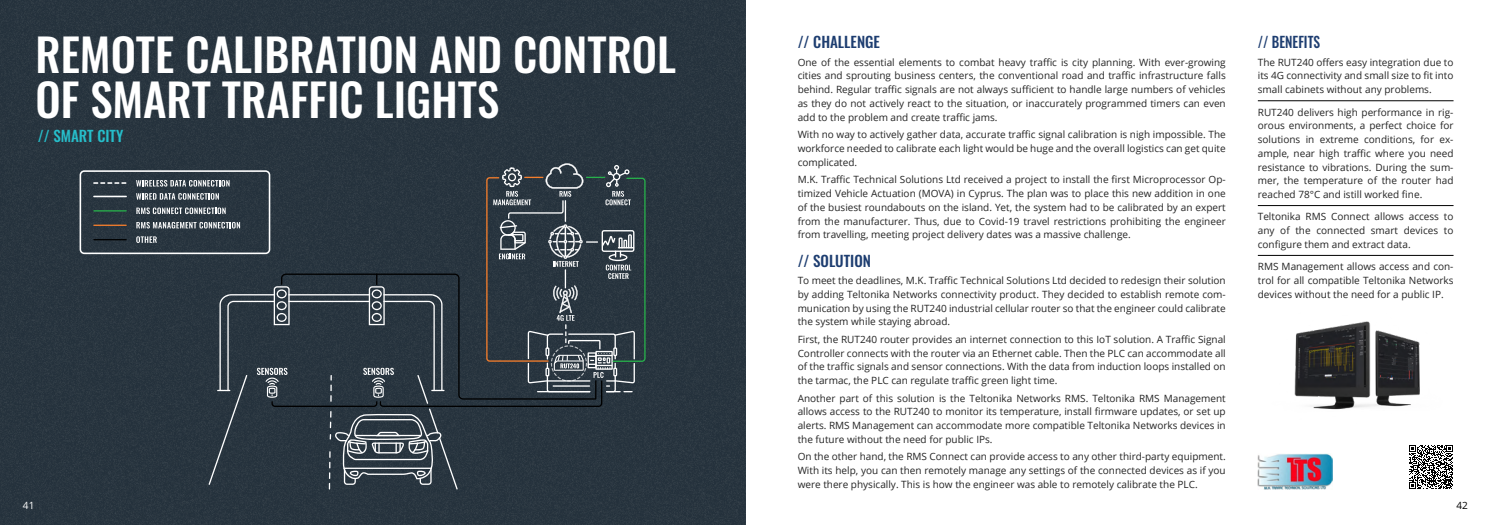
<style>
.page{position:relative;width:1489px;height:525px;background:#fff}
.page>*{position:absolute;margin:0;border:0;box-sizing:border-box;transform-origin:0 0}
.t1{font:500 45px/45px "Oswald";color:#fff}
.t2{font:500 15px "Oswald";color:#1d3d70}
.t3{font:500 15px "Oswald";color:#26beca}
.t4{font:500 15px "Oswald";color:#1d3d70;scale:.9 1}
.t5{font:10px/13.8px "Open Sans";color:#242424;text-align:justify}
.t6{font:10px "Open Sans";color:#fff}
.t7{font:10px "Open Sans";color:#000}
</style>
<div class="page">
<div style="left:0;top:0;width:745px;height:524px;background:#28353f"></div>
<hr style="left:1257px;top:100px;width:196px;height:1px;background:#000">
<hr style="left:1257px;top:205px;width:196px;height:1px;background:#000">
<hr style="left:1257px;top:255px;width:196px;height:1px;background:#000">
<svg style="left:80px;top:163px;width:565px;height:326px;background:#333f48"></svg>
<svg style="left:1409px;top:445px;width:44px;height:44px"></svg>
<img style="left:1257px;top:453px;width:74px;height:36px">
<img style="left:1294px;top:321px;width:126px;height:89px">
<h1 class="t1" style="left:35px;top:35px;width:642px">REMOTE CALIBRATION AND CONTROL<br>OF SMART TRAFFIC LIGHTS</h1>
<h2 class="t2" style="left:797px;top:34px;width:84px">// CHALLENGE</h2>
<h2 class="t4" style="left:1257px;top:34px;width:71px">// BENEFITS</h2>
<p class="t5" style="left:797px;top:55px;width:429px">One of the essential elements to combat heavy traffic is city planning. With ever-growing cities and sprouting business centers, the conventional road and traffic infrastructure falls behind. Regular traffic signals are not always sufficient to handle large numbers of vehicles as they do not actively react to the situation, or inaccurately programmed timers can even add to the problem and create traffic jams.</p>
<p class="t5" style="left:797px;top:127px;width:429px">With no way to actively gather data, accurate traffic signal calibration is nigh impossible. The workforce needed to calibrate each light would be huge and the overall logistics can get quite complicated.</p>
<p class="t5" style="left:797px;top:172px;width:429px">M.K. Traffic Technical Solutions Ltd received a project to install the first Microprocessor Op&shy;timized Vehicle Actuation (MOVA) in Cyprus. The plan was to place this new addition in one of the busiest roundabouts on the island. Yet, the system had to be calibrated by an expert from the manufacturer. Thus, due to Covid-19 travel restrictions prohibiting the engineer from travelling, meeting project delivery dates was a massive challenge.</p>
<p class="t5" style="left:797px;top:273px;width:429px">To meet the deadlines, M.K. Traffic Technical Solutions Ltd decided to redesign their solution by adding Teltonika Networks connectivity product. They decided to establish remote com&shy;munication by using the RUT240 industrial cellular router so that the engineer could calibrate the system while staying abroad.</p>
<p class="t5" style="left:797px;top:332px;width:429px">First, the RUT240 router provides an internet connection to this IoT solution. A Traffic Signal Controller connects with the router via an Ethernet cable. Then the PLC can accommodate all of the traffic signals and sensor connections. With the data from induction loops installed on the tarmac, the PLC can regulate traffic green light time.</p>
<p class="t5" style="left:797px;top:390px;width:429px">Another part of this solution is the Teltonika Networks RMS. Teltonika RMS Management allows access to the RUT240 to monitor its temperature, install firmware updates, or set up alerts. RMS Management can accommodate more compatible Teltonika Networks devices in the future without the need for public IPs.</p>
<p class="t5" style="left:797px;top:449px;width:429px">On the other hand, the RMS Connect can provide access to any other third-party equipment.<br>With its help, you can then remotely manage any settings of the connected devices as if you were there physically. This is how the engineer was able to remotely calibrate the PLC.</p>
<p class="t5" style="left:1257px;top:55px;width:197px">The RUT240 offers easy integration due to its 4G connectivity and small size to fit into small cabinets without any problems.</p>
<p class="t5" style="left:1257px;top:105px;width:197px">RUT240 delivers high performance in rig&shy;orous environments, a perfect choice for solutions in extreme conditions, for ex&shy;ample, near high traffic where you need resistance to vibrations. During the sum&shy;mer, the temperature of the router had reached 78°C and istill worked fine.</p>
<h2 class="t3" style="left:38px;top:128px;width:87px">// SMART CITY</h2>
<p class="t5" style="left:1257px;top:209px;width:197px">Teltonika RMS Connect allows access to any of the connected smart devices to configure them and extract data.</p>
<p class="t5" style="left:1257px;top:259px;width:197px">RMS Management allows access and con&shy;trol for all compatible Teltonika Networks devices without the need for a public IP.</p>
<h2 class="t2" style="left:797px;top:253px;width:75px">// SOLUTION</h2>
<p class="t6" style="left:23px;top:498px;width:13px">41</p>
<p class="t7" style="left:1456px;top:498px;width:13px">42</p>
</div>
